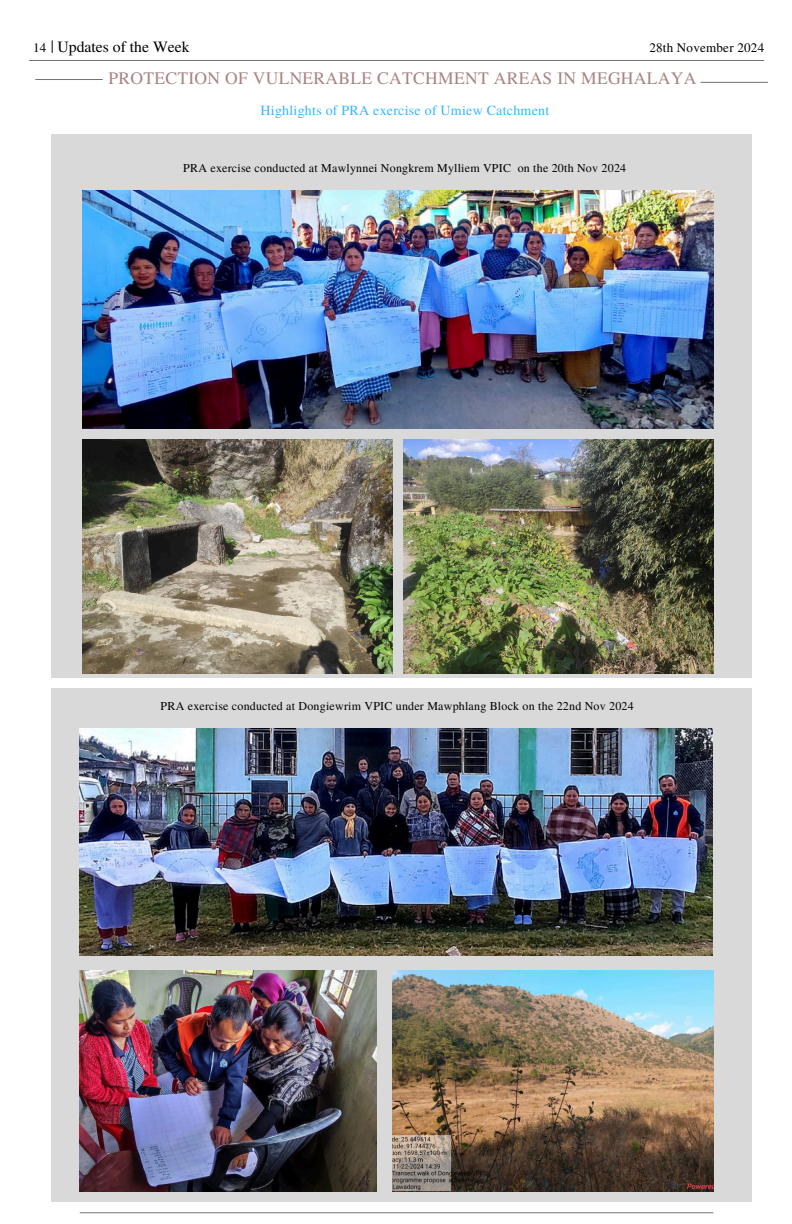
<style>
.page{position:relative;width:792px;height:1224px;background:#fff}
.page>*{position:absolute;margin:0;border:0;box-sizing:border-box;transform-origin:0 0}
.t1{font:17.5px "Te X Gyre Termes";letter-spacing:.015em;color:#a88484}
.t2{font:15.7px "Te X Gyre Termes";color:#000}
.t3{font:14px "Te X Gyre Termes";letter-spacing:.015em;color:#38b6ff}
.t4{font:13.1px "Te X Gyre Termes";letter-spacing:.015em;color:#000}
.t5{font:12px "Te X Gyre Termes";letter-spacing:.015em;color:#000}
</style>
<div class="page">
<hr style="left:35px;top:79px;width:68px;height:1px;background:#737373">
<hr style="left:701px;top:82px;width:67px;height:1px;background:#737373">
<svg style="left:52px;top:40px;width:1px;height:13px"></svg>
<hr style="left:29px;top:60px;width:735px;height:1px;background:#737373">
<hr style="left:80px;top:1212px;width:633px;height:1px;background:#737373">
<div style="left:52px;top:134px;width:700px;height:544px;background:#d9d9d9"></div>
<img style="left:83px;top:440px;width:309px;height:234px">
<img style="left:403px;top:440px;width:310px;height:234px">
<img style="left:83px;top:191px;width:630px;height:237px">
<div style="left:52px;top:689px;width:700px;height:513px;background:#d9d9d9"></div>
<img style="left:80px;top:971px;width:296px;height:220px">
<img style="left:79px;top:729px;width:634px;height:227px">
<img style="left:392px;top:971px;width:321px;height:220px">
<p class="t4" style="left:33px;top:38px;width:15px">14</p>
<h3 class="t2" style="left:58px;top:35px;width:134px">Updates of the Week</h3>
<h2 class="t4" style="left:649px;top:38px;width:116px">28th November 2024</h2>
<p class="t1" style="left:108px;top:65px;width:590px">PROTECTION OF VULNERABLE CATCHMENT AREAS IN MEGHALAYA</p>
<p class="t3" style="left:261px;top:101px;width:290px">Highlights of PRA exercise of Umiew Catchment</p>
<p class="t5" style="left:183px;top:159px;width:444px">PRA exercise conducted at Mawlynnei Nongkrem Mylliem VPIC on the 20th Nov 2024</p>
<h1 class="t5" style="left:161px;top:698px;width:475px">PRA exercise conducted at Dongiewrim VPIC under Mawphlang Block on the 22nd Nov 2024</h1>
</div>
